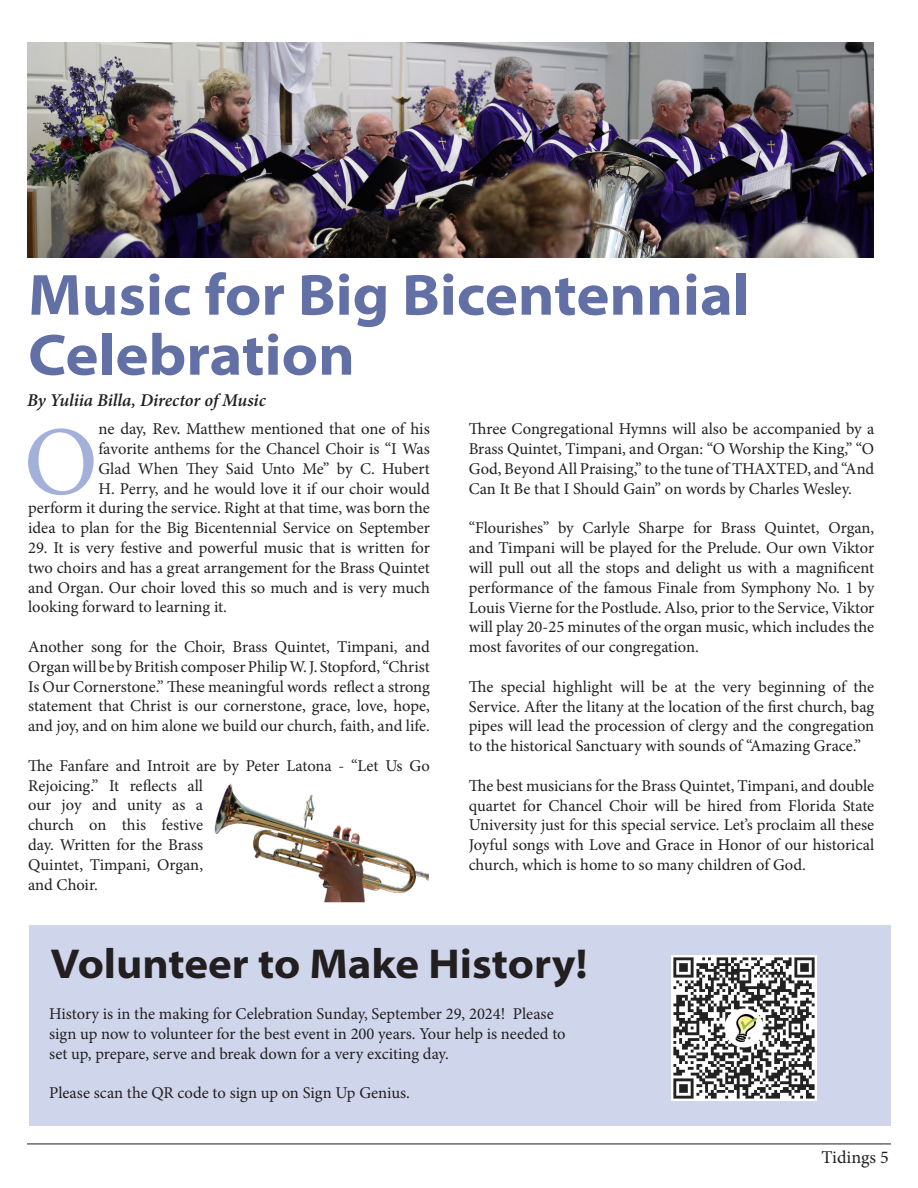
<style>
.page{position:relative;width:918px;height:1188px;background:#fff}
.page>*{position:absolute;margin:0;border:0;box-sizing:border-box;transform-origin:0 0}
.Drop_Cap{font:98.1px "Minion Variable Concept";color:#a3b0d9}
.Article_Heading_Myriad{font:700 semi-expanded 58.5px/60px "Myriad Pro";color:#6370a6}
.Article_Heading_Myriad-2{font:700 semi-expanded 42px "Myriad Pro";color:#231f20}
.Author_Byline{font:italic 600 18px "Minion Pro";letter-spacing:-.005em;color:#231f20}
.t1{font:18px "Minion Pro";color:#231f20}
.Text_Minion{font:16.5px/19.8px "Minion Pro";letter-spacing:-.005em;color:#231f20;text-align:justify}
.Drop_Cap-2{font:16.5px/19.8px "Minion Pro";color:#231f20;text-align:right}
.s1{font-family:"Minion Variable Concept"}
</style>
<div class="page">
<hr style="left:27px;top:1144px;width:864px;height:1px;background:#231f20">
<div style="left:29px;top:925px;width:862px;height:200px;background:#cfd6eb"></div>
<img style="left:28px;top:43px;width:846px;height:214px">
<img style="left:214px;top:783px;width:214px;height:120px">
<img style="left:672px;top:955px;width:145px;height:146px">
<p class="Article_Heading_Myriad" style="left:28px;top:263px;width:723px">Music for Big Bicentennial<br>Celebration</p>
<p class="Author_Byline" style="left:27px;top:387px;width:240px">By Yuliia Billa, Director of Music</p>
<p class="Text_Minion" style="left:469px;top:419px;width:407px">Three Congregational Hymns will also be accompanied by a Brass Quintet, Timpani, and Organ: “O Worship the King,” “O God, Beyond All Praising,” to the tune of THAXTED, and “And Can It Be that I Should Gain” on words by Charles Wesley.</p>
<p class="Text_Minion" style="left:469px;top:518px;width:407px">“Flourishes” by Carlyle Sharpe for Brass Quintet, Organ, and Timpani will be played for the Prelude. Our own Viktor will pull out all the stops and delight us with a magnificent performance of the famous Finale from Symphony No. 1 by Louis Vierne for the Postlude. Also, prior to the Service, Viktor will play 20-25 minutes of the organ music, which includes the most favorites of our congregation.</p>
<p class="Text_Minion" style="left:469px;top:677px;width:407px">The special highlight will be at the very beginning of the Service. After the litany at the location of the first church, bag pipes will lead the procession of clergy and the congregation to the historical Sanctuary with sounds of “Amazing Grace.”</p>
<p class="Text_Minion" style="left:469px;top:776px;width:407px">The best musicians for the Brass Quintet, Timpani, and double quartet for Chancel Choir will be hired from Florida State University just for this special service. Let’s proclaim all these Joyful songs with Love and Grace in Honor of our historical church, which is home to so many children of God.</p>
<p class="Drop_Cap-2" style="left:28px;top:419px;width:403px"><span class="s1">ne day, Rev. Matthew mentioned that one of his<br>fa</span>vorite anthems for the Chancel Choir is “I Was<br>Glad When They Said Unto Me” by C. Hubert<br>H. Perry, and he would love it if our choir would<br>perform it during the service. Right at that time, was born the idea to plan for the Big Bicentennial Service on September</p>
<p class="Drop_Cap-2" style="left:28px;top:538px;width:403px;text-align:justify">29. It is very festive and powerful music that is written for two choirs and has a great arrangement for the Brass Quintet and Organ. Our choir loved this so much and is very much looking forward to learning it.</p>
<p class="Text_Minion" style="left:28px;top:637px;width:403px">Another song for the Choir, Brass Quintet, Timpani, and Organ will be by British composer Philip W. J. Stopford, “Christ Is Our Cornerstone.” These meaningful words reflect a strong statement that Christ is our cornerstone, grace, love, hope, and joy, and on him alone we build our church, faith, and life.</p>
<p class="Text_Minion" style="left:28px;top:756px;width:403px;text-align:left">The Fanfare and Introit are by Peter Latona - “Let Us Go<br>Rejoicing.” It reflects all<br>our joy and unity as a<br>church on this festive<br>day. Written for the Brass<br>Quintet, Timpani, Organ,<br>and Choir.</p>
<p class="Drop_Cap" style="left:23px;top:394px;width:77px">O</p>
<p class="Article_Heading_Myriad-2" style="left:50px;top:936px;width:539px">Volunteer to Make History!</p>
<p class="Text_Minion" style="left:49px;top:1004px;width:518px;text-align:left">History is in the making for Celebration Sunday, September 29, 2024! Please sign up now to volunteer for the best event in 200 years. Your help is needed to set up, prepare, serve and break down for a very exciting day.</p>
<p class="Text_Minion" style="left:49px;top:1083px;width:362px">Please scan the QR code to sign up on Sign Up Genius.</p>
<p class="t1" style="left:821px;top:1145px;width:69px">Tidings 5</p>
</div>
